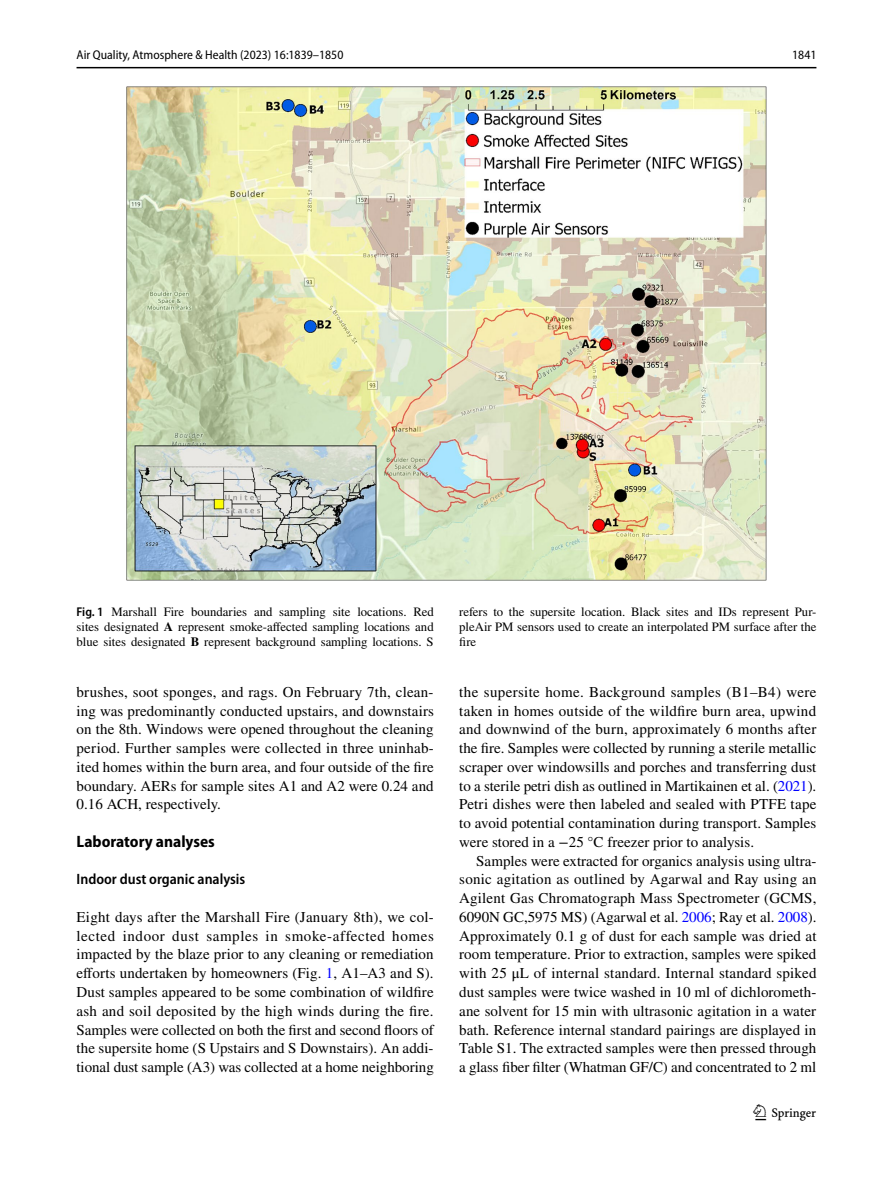
<style>
.page{position:relative;width:893px;height:1187px;background:#fff}
.page>*{position:absolute;margin:0;border:0;box-sizing:border-box;transform-origin:0 0}
.t1{font:22.5px "Springnew Regular 3";color:#000}
.t2{font:700 semi-condensed 16.5px "Myriad Pro";color:#000}
.t3{font:15px/18.8px "STIX";letter-spacing:.005em;color:#000;text-align:justify}
.t4{font:600 semi-condensed 15px "Myriad Pro";color:#000}
.t5{font:12.75px/15px "STIX";color:#000;text-align:justify}
.t6{font:semi-condensed 12.75px "Myriad Pro";color:#000}
.s1{font-family:"Myriad Pro";font-weight:600;font-stretch:semi-condensed}
.s2{font-weight:700}
.s3{color:#00f}
</style>
<div class="page">
<hr style="left:77px;top:67px;width:739px;height:1px;background:#000">
<img style="left:127px;top:87px;width:639px;height:493px">
<p class="t6" style="left:77px;top:48px;width:268px">Air Quality, Atmosphere &amp; Health (2023) 16:1839–1850</p>
<p class="t6" style="left:792px;top:48px;width:26px">1841</p>
<p class="t5" style="left:77px;top:604px;width:359px"><span class="s1">Fig. 1</span> Marshall Fire boundaries and sampling site locations. Red sites designated <span class="s2">A</span> represent smoke-affected sampling locations and blue sites designated <span class="s2">B</span> represent background sampling locations. S</p>
<p class="t5" style="left:459px;top:604px;width:359px">refers to the supersite location. Black sites and IDs represent Pur&shy;pleAir PM sensors used to create an interpolated PM surface after the fire</p>
<p class="t3" style="left:77px;top:683px;width:359px">brushes, soot sponges, and rags. On February 7th, clean&shy;ing was predominantly conducted upstairs, and downstairs on the 8th. Windows were opened throughout the cleaning period. Further samples were collected in three uninhab&shy;ited homes within the burn area, and four outside of the fire boundary. AERs for sample sites A1 and A2 were 0.24 and 0.16 ACH, respectively.</p>
<p class="t2" style="left:77px;top:832px;width:140px">Laboratory analyses</p>
<p class="t4" style="left:77px;top:871px;width:170px">Indoor dust organic analysis</p>
<p class="t3" style="left:77px;top:908px;width:359px">Eight days after the Marshall Fire (January 8th), we col&shy;lected indoor dust samples in smoke-affected homes impacted by the blaze prior to any cleaning or remediation efforts undertaken by homeowners (Fig. <span class="s3">1</span>, A1–A3 and S).<br>Dust samples appeared to be some combination of wildfire ash and soil deposited by the high winds during the fire.<br>Samples were collected on both the first and second floors of the supersite home (S Upstairs and S Downstairs). An addi&shy;tional dust sample (A3) was collected at a home neighboring</p>
<p class="t3" style="left:459px;top:683px;width:359px">the supersite home. Background samples (B1–B4) were taken in homes outside of the wildfire burn area, upwind and downwind of the burn, approximately 6 months after the fire. Samples were collected by running a sterile metallic scraper over windowsills and porches and transferring dust to a sterile petri dish as outlined in Martikainen et al. (<span class="s3">2021</span>).<br>Petri dishes were then labeled and sealed with PTFE tape to avoid potential contamination during transport. Samples were stored in a −25 °C freezer prior to analysis.</p>
<p class="t3" style="left:459px;top:852px;width:359px;text-indent:17px">Samples were extracted for organics analysis using ultra&shy;sonic agitation as outlined by Agarwal and Ray using an Agilent Gas Chromatograph Mass Spectrometer (GCMS, 6090N GC,5975 MS) (Agarwal et al. <span class="s3">2006</span>; Ray et al. <span class="s3">2008</span>).<br>Approximately 0.1 g of dust for each sample was dried at room temperature. Prior to extraction, samples were spiked with 25 μL of internal standard. Internal standard spiked dust samples were twice washed in 10 ml of dichlorometh&shy;ane solvent for 15 min with ultrasonic agitation in a water bath. Reference internal standard pairings are displayed in Table S1. The extracted samples were then pressed through a glass fiber filter (Whatman GF/C) and concentrated to 2 ml</p>
<h1 class="t1" style="left:755px;top:1104px;width:62px">1 3</h1>
</div>
